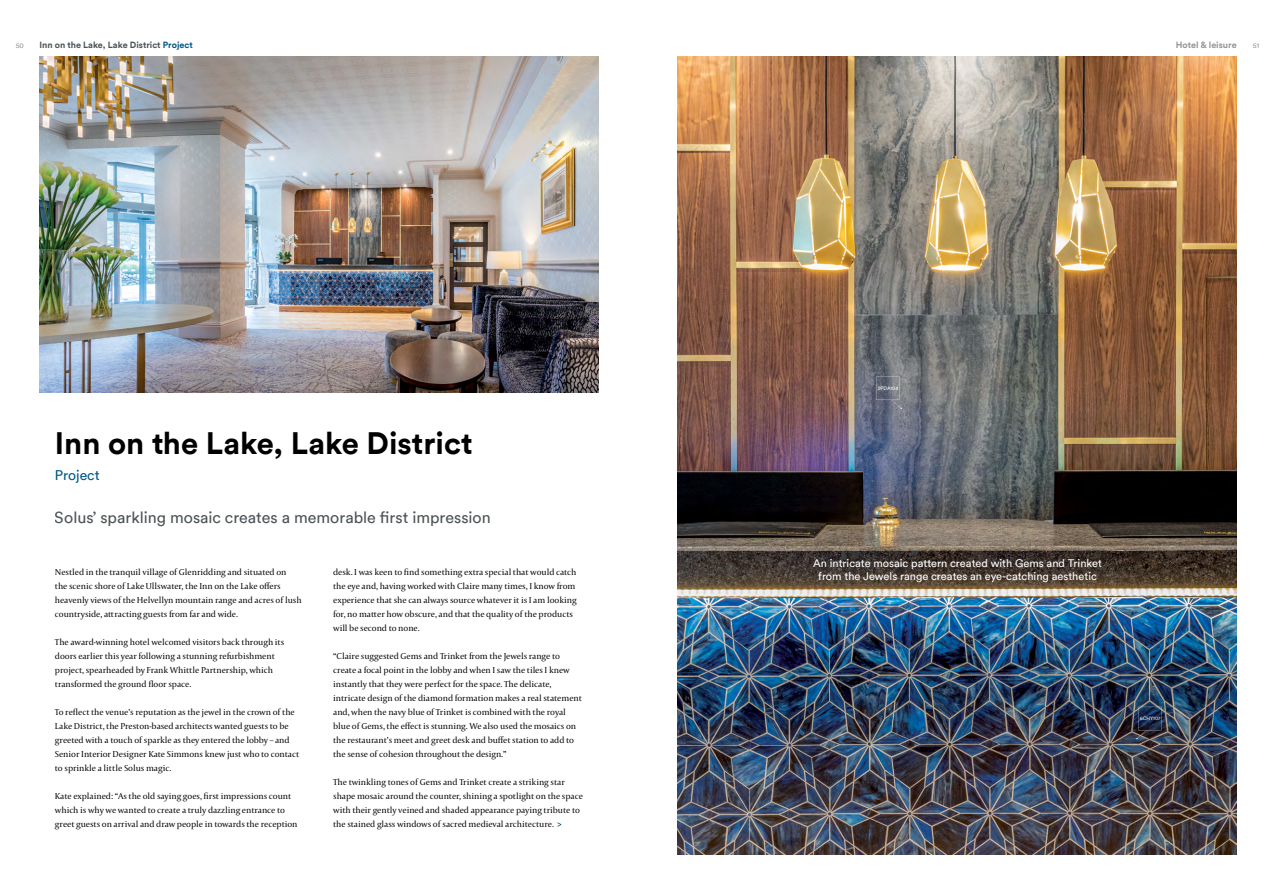
<style>
.page{position:relative;width:1276px;height:893px;background:#fff}
.page>*{position:absolute;margin:0;border:0;box-sizing:border-box;transform-origin:0 0}
.t1{font:700 31px "Circular";color:#000}
.t2{font:16px "Circular";color:#4d5356}
.t3{font:14px "Circular";color:#005884}
.t4{font:11px/13px "Circular";color:#fff;text-align:center}
.t5{font:9px/14px "Capitolium 2";letter-spacing:-.005em;color:#000}
.t6{font:700 9px "Circular";color:#4d5356}
.t7{font:700 9px "Circular";color:#959597}
.t8{font:7px "Circular";color:#959597}
.t9{font:5px "Circular";color:#fff}
.s1{color:#005884}
</style>
<div class="page">
<img style="left:677px;top:57px;width:559px;height:798px">
<img style="left:40px;top:57px;width:558px;height:335px">
<svg style="left:557px;top:822px;width:4px;height:5px"></svg>
<svg style="left:1136px;top:707px;width:25px;height:32px"></svg>
<svg style="left:876px;top:377px;width:26px;height:32px"></svg>
<p class="t6" style="left:39px;top:39px;width:155px">Inn on the Lake, Lake District <span class="s1">Project</span></p>
<p class="t7" style="left:1176px;top:39px;width:62px">Hotel &amp; leisure</p>
<p class="t8" style="left:16px;top:41px;width:10px">50</p>
<p class="t8" style="left:1253px;top:41px;width:8px">51</p>
<h1 class="t1" style="left:55px;top:421px;width:419px">Inn on the Lake, Lake District</h1>
<h3 class="t3" style="left:55px;top:466px;width:46px">Project</h3>
<h2 class="t2" style="left:55px;top:507px;width:437px">Solus’ sparkling mosaic creates a memorable first impression</h2>
<p class="t5" style="left:55px;top:565px;width:248px">Nestled in the tranquil village of Glenridding and situated on<br>the scenic shore of Lake Ullswater, the Inn on the Lake offers heavenly views of the Helvellyn mountain range and acres of lush countryside, attracting guests from far and wide.</p>
<p class="t5" style="left:55px;top:635px;width:231px">The award-winning hotel welcomed visitors back through its doors earlier this year following a stunning refurbishment project, spearheaded by Frank Whittle Partnership, which transformed the ground floor space.</p>
<p class="t5" style="left:55px;top:705px;width:246px">To reflect the venue’s reputation as the jewel in the crown of the Lake District, the Preston-based architects wanted guests to be greeted with a touch of sparkle as they entered the lobby – and Senior Interior Designer Kate Simmons knew just who to contact to sprinkle a little Solus magic.</p>
<p class="t5" style="left:55px;top:789px;width:244px">Kate explained: “As the old saying goes, first impressions count which is why we wanted to create a truly dazzling entrance to greet guests on arrival and draw people in towards the reception</p>
<p class="t5" style="left:333px;top:565px;width:245px">desk. I was keen to find something extra special that would catch the eye and, having worked with Claire many times, I know from experience that she can always source whatever it is I am looking for, no matter how obscure, and that the quality of the products will be second to none.</p>
<p class="t5" style="left:333px;top:649px;width:250px">“Claire suggested Gems and Trinket from the Jewels range to create a focal point in the lobby and when I saw the tiles I knew instantly that they were perfect for the space. The delicate, intricate design of the diamond formation makes a real statement and, when the navy blue of Trinket is combined with the royal blue of Gems, the effect is stunning. We also used the mosaics on the restaurant’s meet and greet desk and buffet station to add to the sense of cohesion throughout the design.”</p>
<p class="t5" style="left:333px;top:775px;width:251px">The twinkling tones of Gems and Trinket create a striking star shape mosaic around the counter, shining a spotlight on the space with their gently veined and shaded appearance paying tribute to the stained glass windows of sacred medieval architecture.</p>
<p class="t9" style="left:878px;top:385px;width:22px">2PDA104</p>
<p class="t4" style="left:813px;top:556px;width:290px">An intricate mosaic pattern created with Gems and Trinket from the Jewels range creates an eye-catching aesthetic</p>
<p class="t9" style="left:1139px;top:715px;width:22px">6CHY107</p>
</div>
